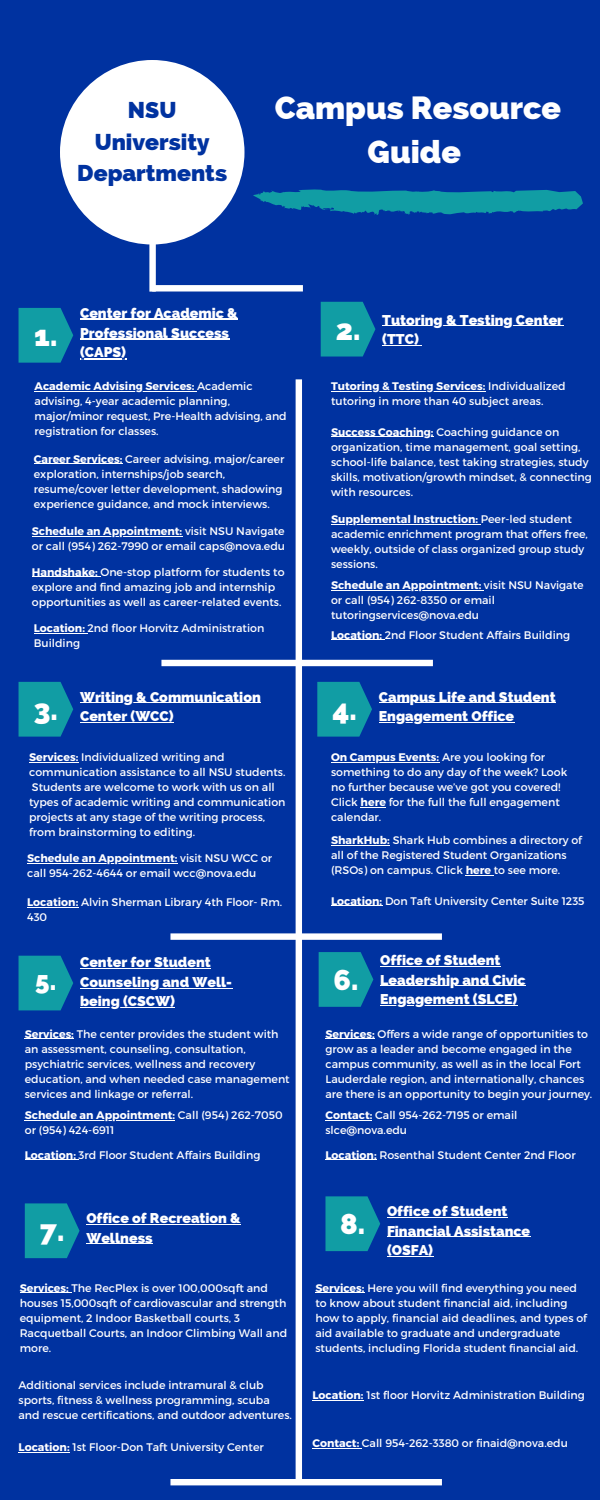
<style>
.page{position:relative;width:600px;height:1500px;background:#0032a0}
.page>*{position:absolute;margin:0;border:0;box-sizing:border-box;transform-origin:0 0}
.t1{font:800 32.1px/44.1px "Raleway";color:#fff;text-align:center}
.t2{font:800 28.9px "Raleway";color:#fff}
.t3{font:800 25.9px "Raleway";color:#fff}
.t4{font:800 22.9px/31.5px "Raleway";color:#0032a0;text-align:center}
.t5{font:800 14.2px/19.5px "Raleway";color:#fff}
.t6{font:11px/15px "Montserrat";color:#fff}
.t7{font:700 11px "Montserrat";color:#fff}
.s1{font-weight:700}
.s2{font-weight:400}
</style>
<div class="page">
<div style="left:60px;top:60px;width:184px;height:184px;background:#fff;border-radius:50%"></div>
<svg style="left:321px;top:302px;width:54px;height:55px;background:#0e90a3"></svg>
<hr style="left:382px;top:325px;width:39px;height:1px;background:#fff">
<hr style="left:421px;top:325px;width:142px;height:1px;background:#fff">
<hr style="left:382px;top:345px;width:37px;height:1px;background:#fff">
<svg style="left:19px;top:308px;width:54px;height:55px;background:#0e90a3"></svg>
<hr style="left:80px;top:319px;width:158px;height:1px;background:#fff">
<hr style="left:80px;top:338px;width:149px;height:2px;background:#fff">
<hr style="left:80px;top:358px;width:46px;height:1px;background:#fff">
<hr style="left:379px;top:702px;width:177px;height:1px;background:#fff">
<hr style="left:379px;top:722px;width:135px;height:1px;background:#fff">
<svg style="left:19px;top:682px;width:54px;height:55px;background:#0e90a3"></svg>
<hr style="left:80px;top:702px;width:181px;height:1px;background:#fff">
<hr style="left:80px;top:722px;width:94px;height:1px;background:#fff">
<hr style="left:380px;top:966px;width:121px;height:1px;background:#fff">
<hr style="left:380px;top:986px;width:146px;height:1px;background:#fff">
<hr style="left:380px;top:1005px;width:137px;height:1px;background:#fff">
<svg style="left:19px;top:956px;width:54px;height:54px;background:#0f91a3"></svg>
<hr style="left:80px;top:968px;width:131px;height:1px;background:#fff">
<hr style="left:80px;top:988px;width:152px;height:1px;background:#fff">
<hr style="left:80px;top:1007px;width:95px;height:1px;background:#fff">
<svg style="left:149px;top:189px;width:434px;height:103px"></svg>
<hr style="left:35px;top:391px;width:162px;height:1px;background:#fff">
<hr style="left:331px;top:391px;width:154px;height:1px;background:#fff">
<hr style="left:29px;top:762px;width:49px;height:1px;background:#fff">
<hr style="left:25px;top:1038px;width:49px;height:1px;background:#fff">
<hr style="left:34px;top:463px;width:88px;height:1px;background:#fff">
<hr style="left:32px;top:576px;width:68px;height:1px;background:#fff">
<hr style="left:32px;top:536px;width:150px;height:1px;background:#fff">
<hr style="left:34px;top:633px;width:54px;height:1px;background:#fff">
<hr style="left:331px;top:524px;width:150px;height:1px;background:#fff">
<hr style="left:331px;top:590px;width:153px;height:1px;background:#fff">
<hr style="left:27px;top:863px;width:150px;height:1px;background:#fff">
<hr style="left:27px;top:907px;width:51px;height:1px;background:#fff">
<svg style="left:466px;top:875px;width:28px;height:1px"></svg>
<svg style="left:25px;top:1203px;width:55px;height:55px;background:#0e8fa3"></svg>
<hr style="left:86px;top:1224px;width:155px;height:1px;background:#fff">
<hr style="left:86px;top:1243px;width:67px;height:1px;background:#fff">
<svg style="left:161px;top:379px;width:281px;height:1106px"></svg>
<hr style="left:387px;top:1217px;width:121px;height:1px;background:#fff">
<hr style="left:387px;top:1236px;width:143px;height:1px;background:#fff">
<hr style="left:387px;top:1256px;width:46px;height:1px;background:#fff">
<hr style="left:25px;top:1120px;width:150px;height:1px;background:#fff">
<hr style="left:325px;top:1120px;width:47px;height:1px;background:#fff">
<hr style="left:25px;top:1159px;width:54px;height:1px;background:#fff">
<hr style="left:325px;top:1159px;width:52px;height:1px;background:#fff">
<hr style="left:20px;top:1293px;width:51px;height:1px;background:#fff">
<hr style="left:315px;top:1293px;width:50px;height:1px;background:#fff">
<hr style="left:312px;top:1400px;width:52px;height:1px;background:#fff">
<hr style="left:19px;top:1452px;width:51px;height:1px;background:#fff">
<hr style="left:312px;top:1448px;width:50px;height:1px;background:#fff">
<p class="t4" style="left:77px;top:94px;width:151px">NSU<br>University<br>Departments</p>
<p class="t1" style="left:275px;top:86px;width:288px">Campus Resource<br>Guide</p>
<p class="t2" style="left:34px;top:318px;width:25px">1.</p>
<p class="t5" style="left:80px;top:303px;width:159px;line-height:19.8px">Center for Academic &amp;<br>Professional Success (CAPS)</p>
<p class="t2" style="left:336px;top:312px;width:26px">2.</p>
<p class="t5" style="left:382px;top:310px;width:182px">Tutoring &amp; Testing Center (TTC)</p>
<p class="t6" style="left:35px;top:378px;width:254px"><span class="s1">Academic Advising Services:</span> Academic advising, 4-year academic planning, major/minor request, Pre-Health advising, and registration for classes.</p>
<p class="t6" style="left:331px;top:378px;width:236px"><span class="s1">Tutoring &amp; Testing Services:</span> Individualized tutoring in more than 40 subject areas.</p>
<p class="t6" style="left:331px;top:424px;width:262px"><span class="s1">Success Coaching:</span> Coaching guidance on organization, time management, goal setting, school-life balance, test taking strategies, study skills, motivation/growth mindset, &amp; connecting with resources.</p>
<p class="t6" style="left:331px;top:511px;width:258px"><span class="s1">Supplemental Instruction:</span> Peer-led student academic enrichment program that offers free, weekly, outside of class organized group study sessions.</p>
<p class="t6" style="left:34px;top:451px;width:252px"><span class="s1">Career Services:</span> Career advising, major/career exploration, internships/job search, resume/cover letter development, shadowing experience guidance, and mock interviews.</p>
<p class="t6" style="left:32px;top:523px;width:255px"><span class="s1">Schedule an Appointment:</span> visit NSU Navigate or call (954) 262-7990 or email caps@nova.edu</p>
<p class="t6" style="left:32px;top:564px;width:254px"><span class="s1">Handshake:</span> One-stop platform for students to explore and find amazing job and internship opportunities as well as career-related events.</p>
<p class="t7" style="left:331px;top:578px;width:254px">Schedule an Appointment: <span class="s2">visit NSU Navigate</span></p>
<p class="t6" style="left:331px;top:592px;width:165px">or call (954) 262-8350 or email tutoringservices@nova.edu</p>
<p class="t6" style="left:34px;top:620px;width:232px"><span class="s1">Location:</span> 2nd floor Horvitz Administration<br>Building</p>
<p class="t6" style="left:331px;top:627px;width:241px"><span class="s1">Location:</span> 2nd Floor Student Affairs Building</p>
<p class="t5" style="left:80px;top:687px;width:182px">Writing &amp; Communication</p>
<p class="t2" style="left:34px;top:692px;width:26px">3.</p>
<p class="t5" style="left:80px;top:706px;width:95px">Center (WCC)</p>
<p class="t6" style="left:29px;top:749px;width:258px"><span class="s1">Services:</span> Individualized writing and communication assistance to all NSU students.</p>
<p class="t6" style="left:29px;top:779px;width:258px">Students are welcome to work with us on all types of academic writing and communication projects at any stage of the writing process, from brainstorming to editing.</p>
<p class="t6" style="left:27px;top:850px;width:247px"><span class="s1">Schedule an Appointment:</span> visit NSU WCC or call 954-262-4644 or email wcc@nova.edu</p>
<p class="t6" style="left:27px;top:894px;width:257px"><span class="s1">Location:</span> Alvin Sherman Library 4th Floor- Rm.<br>430</p>
<p class="t3" style="left:35px;top:966px;width:23px">5.</p>
<p class="t5" style="left:80px;top:953px;width:154px">Center for Student<br>Counseling and Well&shy;being (CSCW)</p>
<p class="t2" style="left:333px;top:692px;width:26px">4.</p>
<p class="t5" style="left:379px;top:687px;width:178px">Campus Life and Student<br>Engagement Office</p>
<p class="t6" style="left:331px;top:749px;width:238px"><span class="s1">On Campus Events:</span> Are you looking for something to do any day of the week? Look no further because we’ve got you covered!<br>Click <span class="s1">here</span> for the full the full engagement calendar.</p>
<p class="t6" style="left:331px;top:832px;width:252px"><span class="s1">SharkHub:</span> Shark Hub combines a directory of all of the Registered Student Organizations (RSOs) on campus. Click <span class="s1">here</span> to see more.</p>
<p class="t6" style="left:331px;top:893px;width:255px"><span class="s1">Location:</span> Don Taft University Center Suite 1235</p>
<p class="t2" style="left:334px;top:963px;width:26px">6.</p>
<p class="t5" style="left:380px;top:951px;width:147px">Office of Student<br>Leadership and Civic<br>Engagement (SLCE)</p>
<p class="t6" style="left:25px;top:1026px;width:266px"><span class="s1">Services:</span> The center provides the student with an assessment, counseling, consultation, psychiatric services, wellness and recovery education, and when needed case management services and linkage or referral.</p>
<p class="t6" style="left:325px;top:1026px;width:268px"><span class="s1">Services:</span> Offers a wide range of opportunities to grow as a leader and become engaged in the campus community, as well as in the local Fort Lauderdale region, and internationally, chances are there is an opportunity to begin your journey.</p>
<p class="t6" style="left:25px;top:1107px;width:259px"><span class="s1">Schedule an Appointment:</span> Call (954) 262-7050 or (954) 424-6911</p>
<p class="t6" style="left:325px;top:1107px;width:193px"><span class="s1">Contact:</span> Call 954-262-7195 or email</p>
<p class="t6" style="left:325px;top:1122px;width:83px">slce@nova.edu</p>
<p class="t6" style="left:25px;top:1147px;width:237px"><span class="s1">Location:</span> 3rd Floor Student Affairs Building</p>
<p class="t6" style="left:325px;top:1147px;width:252px"><span class="s1">Location:</span> Rosenthal Student Center 2nd Floor</p>
<p class="t5" style="left:86px;top:1208px;width:156px">Office of Recreation &amp;</p>
<p class="t2" style="left:40px;top:1214px;width:26px">7.</p>
<p class="t5" style="left:86px;top:1228px;width:68px">Wellness</p>
<p class="t2" style="left:340px;top:1207px;width:27px">8.</p>
<p class="t5" style="left:387px;top:1201px;width:145px">Office of Student<br>Financial Assistance (OSFA)</p>
<p class="t6" style="left:20px;top:1280px;width:269px"><span class="s1">Services:</span> The RecPlex is over 100,000sqft and houses 15,000sqft of cardiovascular and strength equipment, 2 Indoor Basketball courts, 3<br>Racquetball Courts, an Indoor Climbing Wall and more.</p>
<p class="t6" style="left:315px;top:1280px;width:273px"><span class="s1">Services:</span> Here you will find everything you need to know about student financial aid, including how to apply, financial aid deadlines, and types of aid available to graduate and undergraduate students, including Florida student financial aid.</p>
<p class="t6" style="left:19px;top:1377px;width:275px">Additional services include intramural &amp; club sports, fitness &amp; wellness programming, scuba and rescue certifications, and outdoor adventures.</p>
<p class="t6" style="left:312px;top:1388px;width:274px"><span class="s1">Location:</span> 1st floor Horvitz Administration Building</p>
<p class="t6" style="left:19px;top:1439px;width:247px"><span class="s1">Location:</span> 1st Floor-Don Taft University Center</p>
<p class="t6" style="left:312px;top:1435px;width:257px"><span class="s1">Contact:</span> Call 954-262-3380 or finaid@nova.edu</p>
</div>
